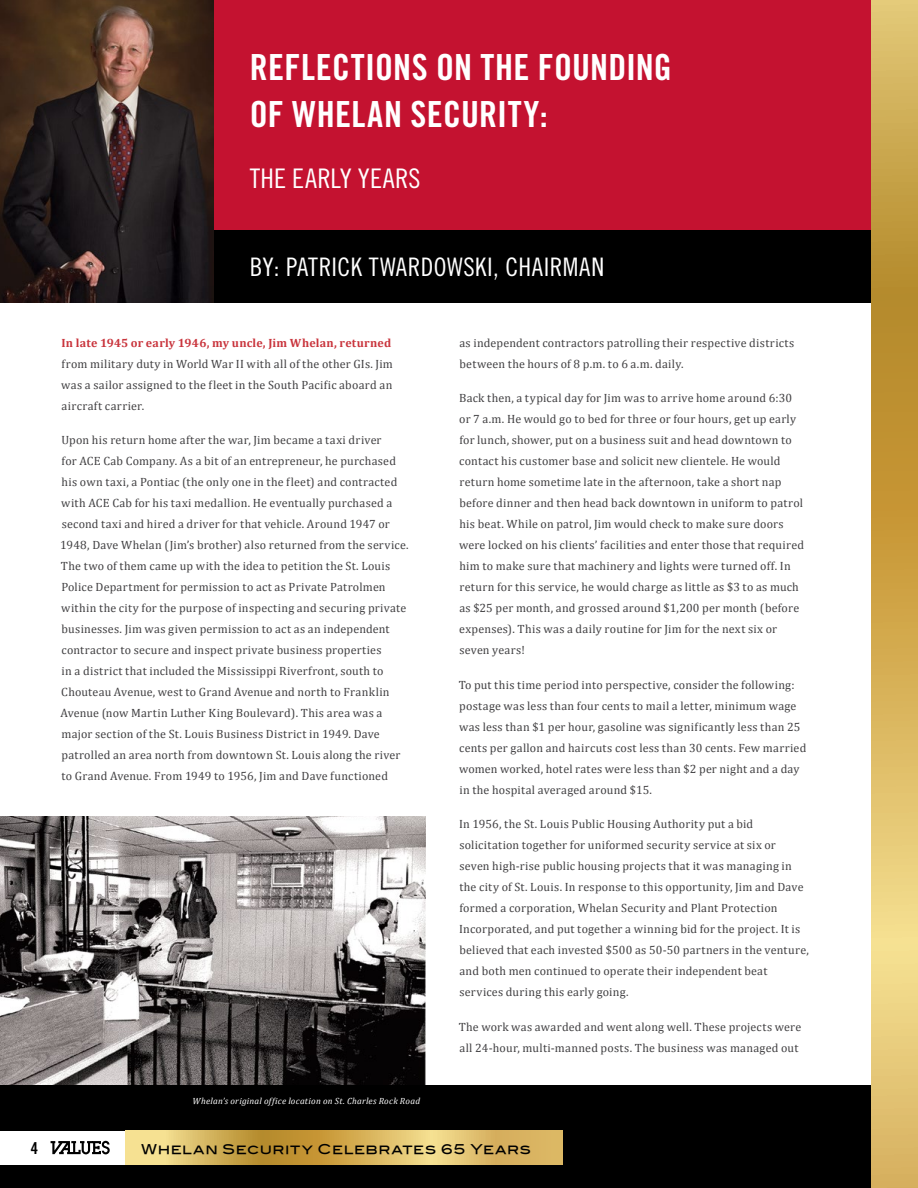
<style>
.page{position:relative;width:918px;height:1188px;background:#fff}
.page>*{position:absolute;margin:0;border:0;box-sizing:border-box;transform-origin:0 0}
.t1{font:36px/47.1px "Trade Gothic Bold Cond Twenty";letter-spacing:.01em;color:#fff}
.t2{font:27px "Trade Gothic Cond Eighteen";letter-spacing:.01em;color:#fff}
.t3{font:25.5px "Trade Gothic Cond Eighteen";letter-spacing:.015em;color:#fff}
.t4{font:16.5px "Trade Gothic Bold Cond Twenty";color:#000}
.t5{font:13.5px "Blair Md ITCTT Medium";letter-spacing:.045em;color:#000}
.t6{font:12px/21px "Cambria";letter-spacing:.02em;color:#414042}
.t7{font:700 12px "Cambria";letter-spacing:.02em;color:#c9353d}
.t8{font:italic 9px "Cambria";letter-spacing:.025em;color:#fff}
</style>
<div class="page">
<img style="left:0;top:816px;width:426px;height:270px">
<div style="left:0;top:228px;width:905px;height:75px;background:#000"></div>
<div style="left:0;top:0;width:904px;height:230px;background:#c41230"></div>
<div style="left:0;top:1086px;width:889px;height:102px;background:#000"></div>
<div style="left:0;top:1131px;width:131px;height:34px;background:#fff"></div>
<svg style="left:126px;top:1131px;width:437px;height:34px;background:#d9b761"></svg>
<svg style="left:51px;top:1141px;width:59px;height:13px"></svg>
<img style="left:0;top:0;width:214px;height:303px">
<svg style="left:871px;top:0;width:47px;height:1188px;background:#d4b059"></svg>
<h1 class="t1" style="left:250px;top:44px;width:424px">REFLECTIONS ON THE FOUNDING<br>OF WHELAN SECURITY:</h1>
<h2 class="t2" style="left:250px;top:162px;width:172px">THE EARLY YEARS</h2>
<h3 class="t3" style="left:250px;top:252px;width:356px">BY: PATRICK TWARDOWSKI, CHAIRMAN</h3>
<p class="t7" style="left:62px;top:334px;width:331px">In late 1945 or early 1946, my uncle, Jim Whelan, returned</p>
<p class="t6" style="left:61px;top:353px;width:333px;text-align:justify">from military duty in World War II with all of the other GIs. Jim was a sailor assigned to the fleet in the South Pacific aboard an aircraft carrier.</p>
<p class="t6" style="left:60px;top:430px;width:350px">Upon his return home after the war, Jim became a taxi driver<br>for ACE Cab Company. As a bit of an entrepreneur, he purchased his own taxi, a Pontiac (the only one in the fleet) and contracted with ACE Cab for his taxi medallion. He eventually purchased a second taxi and hired a driver for that vehicle. Around 1947 or 1948, Dave Whelan (Jim’s brother) also returned from the service.<br>The two of them came up with the idea to petition the St. Louis Police Department for permission to act as Private Patrolmen within the city for the purpose of inspecting and securing private businesses. Jim was given permission to act as an independent contractor to secure and inspect private business properties<br>in a district that included the Mississippi Riverfront, south to Chouteau Avenue, west to Grand Avenue and north to Franklin Avenue (now Martin Luther King Boulevard). This area was a major section of the St. Louis Business District in 1949. Dave patrolled an area north from downtown St. Louis along the river to Grand Avenue. From 1949 to 1956, Jim and Dave functioned</p>
<p class="t8" style="left:193px;top:1094px;width:229px">Whelan’s original office location on St. Charles Rock Road</p>
<p class="t6" style="left:459px;top:332px;width:336px">as independent contractors patrolling their respective districts between the hours of 8 p.m. to 6 a.m. daily.</p>
<p class="t6" style="left:459px;top:388px;width:347px">Back then, a typical day for Jim was to arrive home around 6:30 or 7 a.m. He would go to bed for three or four hours, get up early for lunch, shower, put on a business suit and head downtown to contact his customer base and solicit new clientele. He would return home sometime late in the afternoon, take a short nap before dinner and then head back downtown in uniform to patrol his beat. While on patrol, Jim would check to make sure doors were locked on his clients’ facilities and enter those that required him to make sure that machinery and lights were turned off. In return for this service, he would charge as little as $3 to as much as $25 per month, and grossed around $1,200 per month (before expenses). This was a daily routine for Jim for the next six or seven years!</p>
<p class="t6" style="left:459px;top:674px;width:349px">To put this time period into perspective, consider the following: postage was less than four cents to mail a letter, minimum wage was less than $1 per hour, gasoline was significantly less than 25 cents per gallon and haircuts cost less than 30 cents. Few married women worked, hotel rates were less than $2 per night and a day in the hospital averaged around $15.</p>
<p class="t6" style="left:459px;top:814px;width:351px">In 1956, the St. Louis Public Housing Authority put a bid solicitation together for uniformed security service at six or<br>seven high-rise public housing projects that it was managing in the city of St. Louis. In response to this opportunity, Jim and Dave formed a corporation, Whelan Security and Plant Protection Incorporated, and put together a winning bid for the project. It is believed that each invested $500 as 50-50 partners in the venture, and both men continued to operate their independent beat services during this early going.</p>
<p class="t6" style="left:459px;top:1016px;width:344px">The work was awarded and went along well. These projects were all 24-hour, multi-manned posts. The business was managed out</p>
<h3 class="t4" style="left:31px;top:1138px;width:9px">4</h3>
<p class="t5" style="left:141px;top:1138px;width:391px">Whelan Security Celebrates 65 Years</p>
</div>
